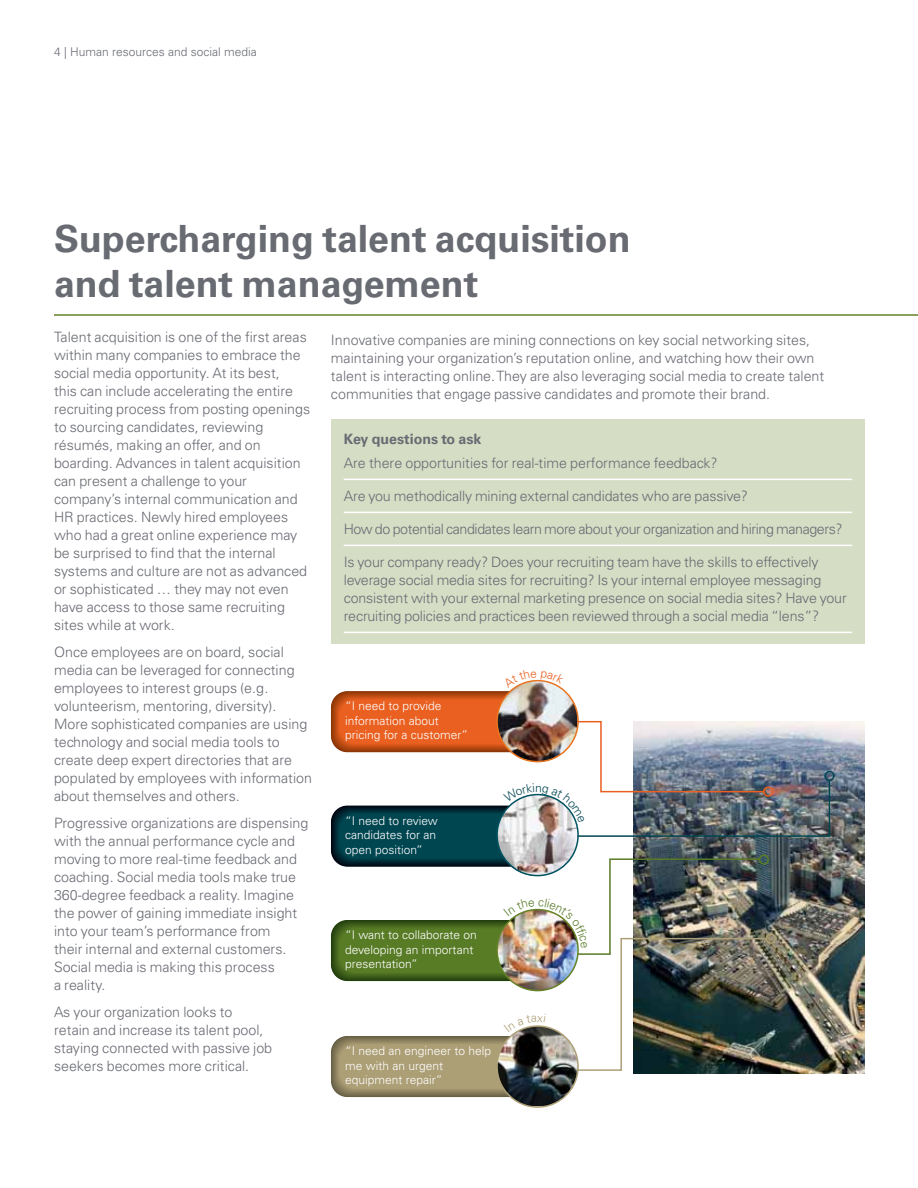
<style>
.page{position:relative;width:918px;height:1188px;background:#fff}
.page>*{position:absolute;margin:0;border:0;box-sizing:border-box;transform-origin:0 0}
.t1{font:700 37.5px/45px "Univers LT Std";color:#696b73}
.t2{font:300 14.25px/18px "Univers LT Std";color:#696b73}
.t3{font:300 14.25px "Univers LT Std";letter-spacing:-.03em;color:#696b73}
.t4{font:700 14.25px "Univers LT Std";color:#696b73}
.t5{font:300 12px/14.4px "Univers LT Std";color:#fff}
.t6{font:300 12px "Univers LT Std";color:#696b73}
</style>
<div class="page">
<img style="left:634px;top:722px;width:231px;height:351px">
<div style="left:335px;top:696px;width:197px;height:52px;background:#bb4b13;border-radius:16px"></div>
<svg style="left:336px;top:696px;width:195px;height:51px"></svg>
<div style="left:337px;top:698px;width:193px;height:48px;background:#d2551a;border-radius:16px"></div>
<div style="left:338px;top:698px;width:191px;height:47px;background:#e45d1e;border-radius:16px"></div>
<div style="left:339px;top:700px;width:189px;height:44px;background:#e96021;border-radius:16px"></div>
<svg style="left:331px;top:1036px;width:205px;height:61px"></svg>
<div style="left:332px;top:1037px;width:204px;height:59px;background:#70684c;border-radius:16px"></div>
<div style="left:333px;top:1038px;width:201px;height:57px;background:#7a7153;border-radius:16px"></div>
<div style="left:334px;top:1039px;width:199px;height:55px;background:#817757;border-radius:16px"></div>
<div style="left:335px;top:1040px;width:197px;height:53px;background:#8b805e;border-radius:16px"></div>
<div style="left:336px;top:1041px;width:195px;height:51px;background:#928663;border-radius:16px"></div>
<div style="left:337px;top:1042px;width:193px;height:49px;background:#9c8f6a;border-radius:16px"></div>
<div style="left:338px;top:1043px;width:191px;height:47px;background:#a2956e;border-radius:16px"></div>
<div style="left:339px;top:1044px;width:189px;height:45px;background:#ac9e75;border-radius:16px"></div>
<div style="left:332px;top:806px;width:204px;height:60px;background:#00121c;border-radius:16px"></div>
<div style="left:334px;top:808px;width:200px;height:56px;background:#001b26;border-radius:16px"></div>
<div style="left:336px;top:810px;width:196px;height:52px;background:#002a35;border-radius:16px"></div>
<div style="left:338px;top:812px;width:192px;height:48px;background:#003a44;border-radius:16px"></div>
<div style="left:339px;top:814px;width:189px;height:44px;background:#004651;border-radius:16px"></div>
<svg style="left:331px;top:920px;width:205px;height:61px"></svg>
<div style="left:332px;top:921px;width:204px;height:59px;background:#294611;border-radius:16px"></div>
<div style="left:333px;top:922px;width:201px;height:57px;background:#314f15;border-radius:16px"></div>
<div style="left:334px;top:923px;width:199px;height:55px;background:#365517;border-radius:16px"></div>
<div style="left:335px;top:924px;width:197px;height:53px;background:#3e5e1b;border-radius:16px"></div>
<div style="left:336px;top:925px;width:195px;height:51px;background:#43641d;border-radius:16px"></div>
<div style="left:337px;top:926px;width:193px;height:49px;background:#4b6d20;border-radius:16px"></div>
<div style="left:338px;top:927px;width:191px;height:47px;background:#507322;border-radius:16px"></div>
<div style="left:339px;top:929px;width:189px;height:44px;background:#587b26;border-radius:16px"></div>
<div style="left:824px;top:771px;width:11px;height:10px;border:2px solid #004651;border-radius:50%"></div>
<div style="left:759px;top:854px;width:10px;height:11px;border:2px solid #587b26;border-radius:50%"></div>
<div style="left:766px;top:934px;width:10px;height:10px;border:2px solid #ac9e75;border-radius:50%"></div>
<img style="left:497px;top:687px;width:81px;height:66px">
<img style="left:497px;top:805px;width:81px;height:62px">
<img style="left:497px;top:920px;width:7px;height:62px">
<img style="left:497px;top:1036px;width:79px;height:69px">
<div style="left:496px;top:1025px;width:83px;height:83px;border:2px solid #aea077;border-radius:50%"></div>
<div style="left:331px;top:419px;width:534px;height:225px;background:#d6ddc5"></div>
<hr style="left:344px;top:479px;width:508px;height:1px;background:#fff">
<hr style="left:344px;top:512px;width:508px;height:1px;background:#fff">
<hr style="left:344px;top:545px;width:508px;height:1px;background:#fff">
<hr style="left:344px;top:632px;width:508px;height:1px;background:#fff">
<hr style="left:54px;top:314px;width:864px;height:2px;background:#648326">
<svg style="left:514px;top:679px;width:47px;height:8px"></svg>
<img style="left:503px;top:720px;width:328px;height:118px">
<img style="left:504px;top:858px;width:264px;height:214px">
<p class="t6" style="left:54px;top:44px;width:204px">4 | Human resources and social media</p>
<h1 class="t1" style="left:54px;top:217px;width:578px">Supercharging talent acquisition and talent management</h1>
<p class="t2" style="left:54px;top:328px;width:258px">Talent acquisition is one of the first areas within many companies to embrace the social media opportunity. At its best,<br>this can include accelerating the entire recruiting process from posting openings to sourcing candidates, reviewing résumés, making an offer, and on boarding. Advances in talent acquisition can present a challenge to your company’s internal communication and HR practices. Newly hired employees who had a great online experience may be surprised to find that the internal systems and culture are not as advanced or sophisticated … they may not even have access to those same recruiting sites while at work.</p>
<p class="t2" style="left:54px;top:643px;width:260px">Once employees are on board, social media can be leveraged for connecting employees to interest groups (e.g. volunteerism, mentoring, diversity).<br>More sophisticated companies are using technology and social media tools to create deep expert directories that are populated by employees with information about themselves and others.</p>
<p class="t2" style="left:54px;top:814px;width:256px">Progressive organizations are dispensing with the annual performance cycle and moving to more real-time feedback and coaching. Social media tools make true 360-degree feedback a reality. Imagine the power of gaining immediate insight into your team’s performance from<br>their internal and external customers.<br>Social media is making this process<br>a reality.</p>
<p class="t2" style="left:54px;top:1003px;width:220px">As your organization looks to<br>retain and increase its talent pool, staying connected with passive job seekers becomes more critical.</p>
<p class="t2" style="left:331px;top:331px;width:495px">Innovative companies are mining connections on key social networking sites, maintaining your organization’s reputation online, and watching how their own talent is interacting online. They are also leveraging social media to create talent communities that engage passive candidates and promote their brand.</p>
<p class="t4" style="left:344px;top:431px;width:139px">Key questions to ask</p>
<p class="t2" style="left:344px;top:454px;width:375px">Are there opportunities for real-time performance feedback?</p>
<p class="t2" style="left:344px;top:487px;width:406px">Are you methodically mining external candidates who are passive?</p>
<p class="t3" style="left:344px;top:520px;width:500px">How do potential candidates learn more about your organization and hiring managers?</p>
<p class="t2" style="left:344px;top:553px;width:505px">Is your company ready? Does your recruiting team have the skills to effectively leverage social media sites for recruiting? Is your internal employee messaging consistent with your external marketing presence on social media sites? Have your recruiting policies and practices been reviewed through a social media “lens”?</p>
<p class="t5" style="left:345px;top:699px;width:125px">“I need to provide information about pricing for a customer”</p>
<p class="t5" style="left:345px;top:813px;width:94px">“I need to review candidates for an open position”</p>
<p class="t5" style="left:345px;top:928px;width:133px">“I want to collaborate on developing an important presentation”</p>
<p class="t5" style="left:345px;top:1044px;width:148px">“I need an engineer to help me with an urgent equipment repair”</p>
</div>
